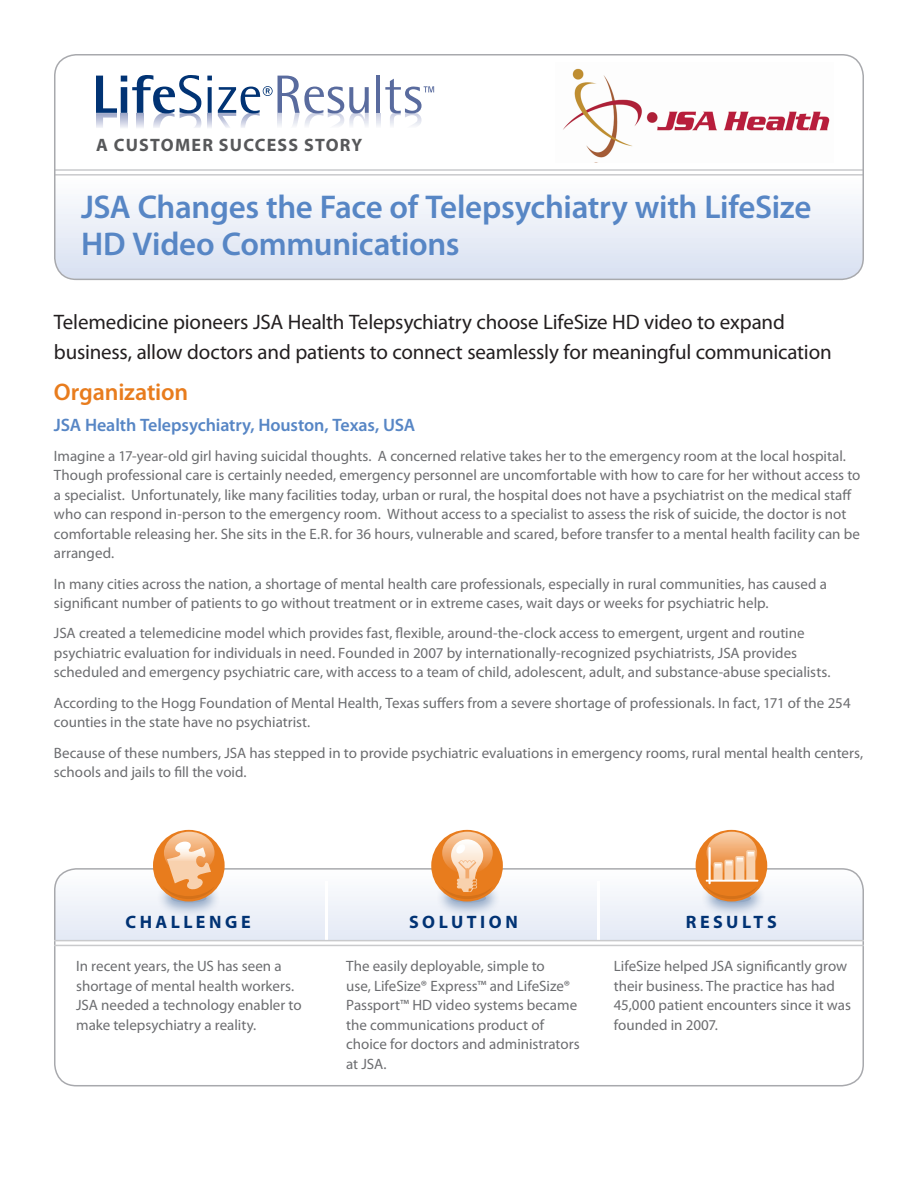
<style>
.page{position:relative;width:918px;height:1188px;background:#fff}
.page>*{position:absolute;margin:0;border:0;box-sizing:border-box;transform-origin:0 0}
._02_Header_A__front{font:600 33px/37.5px "Myriad Pro";letter-spacing:-.01em;color:#5786c5}
._03_Body_Copy_A__fro{font:600 24px "Myriad Pro";letter-spacing:-.01em;color:#e87c1d}
._03_Body_Copy_A__fro-2{font:21px/30px "Myriad Pro";letter-spacing:-.01em;color:#231f20}
._03_Body_Copy_A__fro-3{font:600 18px "Myriad Pro";letter-spacing:-.01em;color:#5786c5}
._03_Body_Copy_A__fro-4{font:700 18px "Myriad Pro";letter-spacing:.195em;color:#013374}
.t1{font:700 18px "Myriad Pro";letter-spacing:.07em;color:#57585a}
._03_Body_Copy_A__fro-5{font:15px/19.5px "Myriad Pro";color:#6c6d70}
</style>
<div class="page">
<hr style="left:54px;top:169px;width:810px;height:2px;background:#c9cacc">
<hr style="left:54px;top:174px;width:810px;height:2px;background:#c9cacc">
<svg style="left:55px;top:202px;width:808px;height:77px"></svg>
<svg style="left:55px;top:868px;width:808px;height:72px"></svg>
<div style="left:54px;top:54px;width:810px;height:226px;border:2px solid #a8a9ad;border-radius:22px"></div>
<div style="left:54px;top:868px;width:810px;height:218px;border:2px solid #a8a9ad;border-radius:22px"></div>
<hr style="left:325px;top:881px;width:3px;height:67px;background:#fff">
<hr style="left:598px;top:881px;width:2px;height:67px;background:#fff">
<svg style="left:156px;top:881px;width:66px;height:37px"></svg>
<svg style="left:171px;top:894px;width:35px;height:9px"></svg>
<svg style="left:436px;top:879px;width:65px;height:39px"></svg>
<div style="left:451px;top:894px;width:35px;height:9px;background:#93a8c4;border-radius:50%"></div>
<svg style="left:701px;top:878px;width:65px;height:40px"></svg>
<div style="left:715px;top:894px;width:36px;height:9px;background:#93a8c4;border-radius:50%"></div>
<div style="left:153px;top:830px;width:72px;height:72px;background:#e87c1d;border-radius:50%"></div>
<svg style="left:163px;top:832px;width:52px;height:67px"></svg>
<div style="left:431px;top:830px;width:72px;height:72px;background:#e87c1d;border-radius:50%"></div>
<svg style="left:441px;top:832px;width:52px;height:67px"></svg>
<div style="left:696px;top:830px;width:71px;height:72px;background:#e87c1d;border-radius:50%"></div>
<svg style="left:705px;top:832px;width:53px;height:67px"></svg>
<hr style="left:54px;top:940px;width:810px;height:1px;background:#c9cacc">
<hr style="left:54px;top:945px;width:810px;height:1px;background:#c9cacc">
<svg style="left:208px;top:113px;width:4px;height:15px"></svg>
<svg style="left:376px;top:113px;width:4px;height:13px"></svg>
<svg style="left:96px;top:75px;width:105px;height:53px"></svg>
<svg style="left:207px;top:76px;width:5px;height:37px"></svg>
<svg style="left:218px;top:76px;width:151px;height:52px"></svg>
<hr style="left:376px;top:76px;width:4px;height:37px;background:#596b9e">
<svg style="left:385px;top:79px;width:49px;height:47px"></svg>
<img style="left:563px;top:68px;width:267px;height:90px">
<p class="t1" style="left:96px;top:133px;width:268px">A CUSTOMER SUCCESS STORY</p>
<p class="_02_Header_A__front" style="left:81px;top:187px;width:732px">JSA Changes the Face of Telepsychiatry with LifeSize<br>HD Video Communications</p>
<p class="_03_Body_Copy_A__fro-2" style="left:54px;top:307px;width:779px">Telemedicine pioneers JSA Health Telepsychiatry choose LifeSize HD video to expand business, allow doctors and patients to connect seamlessly for meaningful communication</p>
<p class="_03_Body_Copy_A__fro" style="left:54px;top:377px;width:136px">Organization</p>
<p class="_03_Body_Copy_A__fro-3" style="left:54px;top:413px;width:363px">JSA Health Telepsychiatry, Houston, Texas, USA</p>
<p class="_03_Body_Copy_A__fro-5" style="left:54px;top:446px;width:808px">Imagine a 17-year-old girl having suicidal thoughts. A concerned relative takes her to the emergency room at the local hospital.<br>Though professional care is certainly needed, emergency personnel are uncomfortable with how to care for her without access to a specialist. Unfortunately, like many facilities today, urban or rural, the hospital does not have a psychiatrist on the medical staff who can respond in-person to the emergency room. Without access to a specialist to assess the risk of suicide, the doctor is not comfortable releasing her. She sits in the E.R. for 36 hours, vulnerable and scared, before transfer to a mental health facility can be arranged.</p>
<p class="_03_Body_Copy_A__fro-5" style="left:54px;top:574px;width:774px">In many cities across the nation, a shortage of mental health care professionals, especially in rural communities, has caused a significant number of patients to go without treatment or in extreme cases, wait days or weeks for psychiatric help.</p>
<p class="_03_Body_Copy_A__fro-5" style="left:54px;top:623px;width:778px">JSA created a telemedicine model which provides fast, flexible, around-the-clock access to emergent, urgent and routine psychiatric evaluation for individuals in need. Founded in 2007 by internationally-recognized psychiatrists, JSA provides scheduled and emergency psychiatric care, with access to a team of child, adolescent, adult, and substance-abuse specialists.</p>
<p class="_03_Body_Copy_A__fro-5" style="left:54px;top:693px;width:798px">According to the Hogg Foundation of Mental Health, Texas suffers from a severe shortage of professionals. In fact, 171 of the 254 counties in the state have no psychiatrist.</p>
<p class="_03_Body_Copy_A__fro-5" style="left:54px;top:743px;width:811px">Because of these numbers, JSA has stepped in to provide psychiatric evaluations in emergency rooms, rural mental health centers, schools and jails to fill the void.</p>
<p class="_03_Body_Copy_A__fro-4" style="left:126px;top:910px;width:127px">CHALLENGE</p>
<p class="_03_Body_Copy_A__fro-4" style="left:409px;top:910px;width:110px">SOLUTION</p>
<p class="_03_Body_Copy_A__fro-4" style="left:686px;top:910px;width:93px">RESULTS</p>
<p class="_03_Body_Copy_A__fro-5" style="left:76px;top:956px;width:227px">In recent years, the US has seen a shortage of mental health workers.<br>JSA needed a technology enabler to make telepsychiatry a reality.</p>
<p class="_03_Body_Copy_A__fro-5" style="left:346px;top:956px;width:235px">The easily deployable, simple to<br>use, LifeSize® Express™ and LifeSize®<br>Passport™ HD video systems became the communications product of choice for doctors and administrators at JSA.</p>
<p class="_03_Body_Copy_A__fro-5" style="left:614px;top:956px;width:239px">LifeSize helped JSA significantly grow their business. The practice has had 45,000 patient encounters since it was founded in 2007.</p>
</div>
